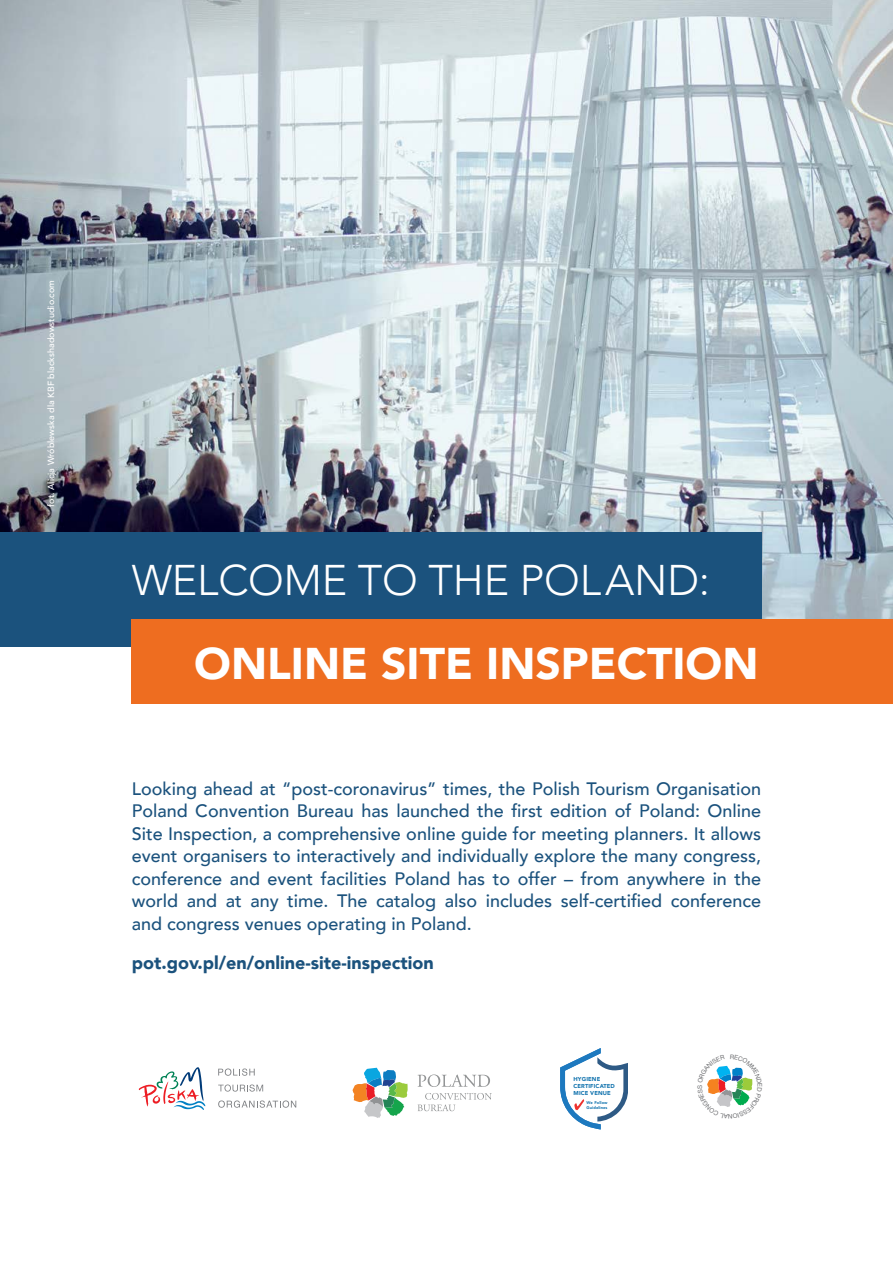
<style>
.page{position:relative;width:893px;height:1263px;background:#fff}
.page>*{position:absolute;margin:0;border:0;box-sizing:border-box;transform-origin:0 0}
.t1{font:900 44.25px "Avenir";color:#fff}
.t2{font:300 42.9px "Avenir";letter-spacing:-.005em;color:#fff}
.t3{font:500 18px/22.5px "Avenir";color:#1b527d;text-align:justify}
.t4{font:900 18px "Avenir";color:#1b527d}
.t5{font:500 9px "Avenir";letter-spacing:.005em;color:#fff}
.t6{font:900 5.7px/6.9px "Avenir";letter-spacing:.025em;color:#1575af}
.t7{font:900 4.05px/4.5px "Avenir";letter-spacing:.025em;color:#1575af}
</style>
<div class="page">
<svg style="left:352px;top:1068px;width:56px;height:50px"></svg>
<svg style="left:418px;top:1074px;width:72px;height:13px"></svg>
<svg style="left:418px;top:1093px;width:74px;height:18px"></svg>
<svg style="left:139px;top:1067px;width:66px;height:43px"></svg>
<svg style="left:218px;top:1068px;width:37px;height:8px"></svg>
<svg style="left:218px;top:1100px;width:78px;height:8px"></svg>
<svg style="left:218px;top:1084px;width:45px;height:7px"></svg>
<img style="left:0;top:0;width:893px;height:620px">
<div style="left:0;top:532px;width:761px;height:115px;background:#1b527d"></div>
<div style="left:132px;top:620px;width:761px;height:84px;background:#ee6d20"></div>
<svg style="left:560px;top:1048px;width:68px;height:81px"></svg>
<svg style="left:707px;top:1065px;width:46px;height:42px"></svg>
<p class="t5" style="left:43px;top:507px;width:228px;rotate:-90deg">fot. Alicja Wróblewska dla KBF blackshadowstudio.com</p>
<h2 class="t2" style="left:132px;top:555px;width:580px">WELCOME TO THE POLAND:</h2>
<h1 class="t1" style="left:194px;top:626px;width:566px">ONLINE SITE INSPECTION</h1>
<p class="t3" style="left:132px;top:776px;width:631px">Looking ahead at “post-coronavirus” times, the Polish Tourism Organisation Poland Convention Bureau has launched the first edition of Poland: Online Site Inspection, a comprehensive online guide for meeting planners. It allows event organisers to interactively and individually explore the many congress, conference and event facilities Poland has to offer – from anywhere in the world and at any time. The catalog also includes self-certified conference and congress venues operating in Poland.</p>
<p class="t4" style="left:132px;top:947px;width:303px">pot.gov.pl/en/online-site-inspection</p>
<p class="t6" style="left:573px;top:1075px;width:43px">HYGIENE<br>CERTIFICATED<br>MICE VENUE</p>
<p class="t7" style="left:587px;top:1100px;width:22px">We Follow<br>Guidelines</p>
</div>
